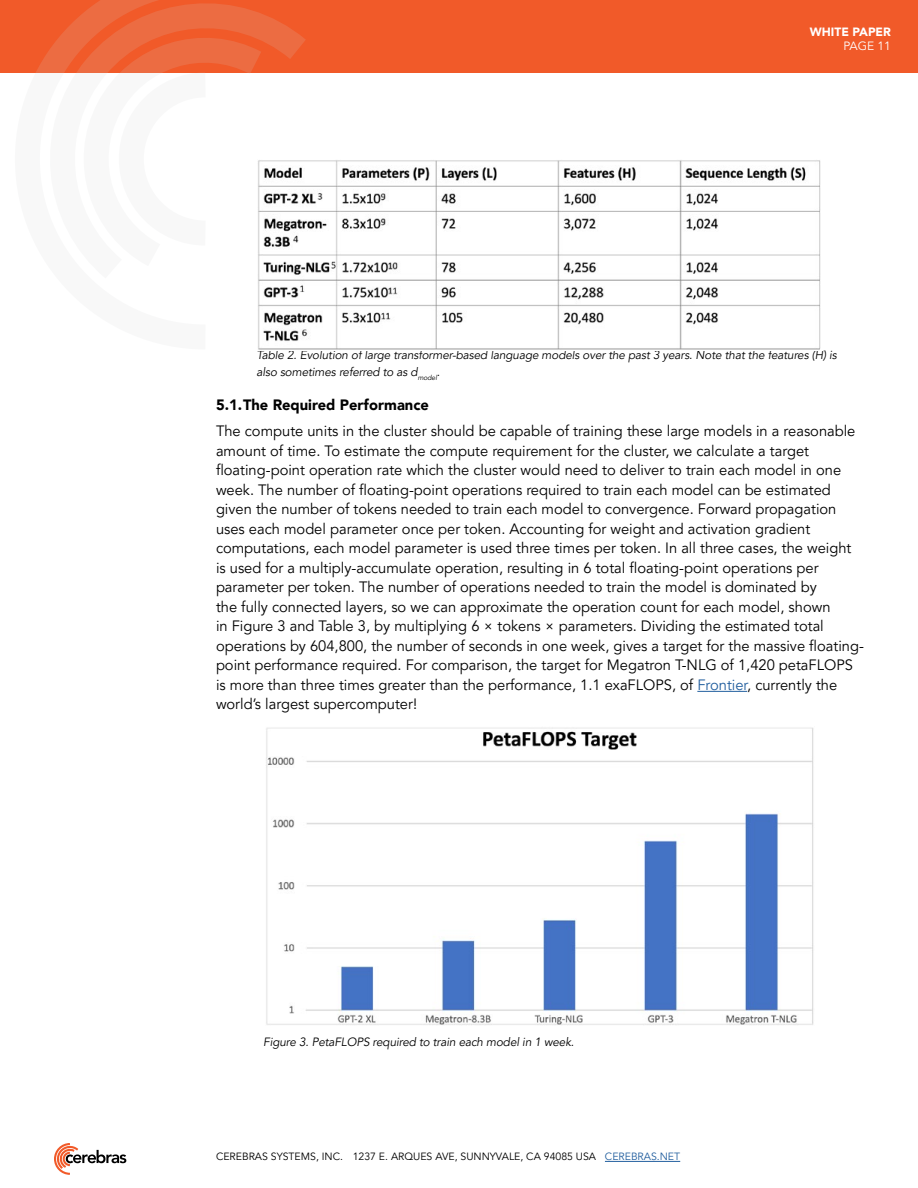
<style>
.page{position:relative;width:918px;height:1188px;background:#fff}
.page>*{position:absolute;margin:0;border:0;box-sizing:border-box;transform-origin:0 0}
.t1{font:15px/19.5px "Avenir LT Pro";color:#000}
.t2{font:900 15px "Avenir LT Pro";color:#000}
.t3{font:italic 12px/16.5px "Avenir LT Pro";letter-spacing:-.01em;color:#000}
.t4{font:900 12px "Avenir LT Pro";color:#fff}
.t5{font:12px "Avenir LT Pro";color:#fff}
.t6{font:10.5px "Avenir LT Pro";color:#000}
.s1{color:#215e9e}
</style>
<div class="page">
<div style="left:0;top:0;width:918px;height:73px;background:#f15a29"></div>
<svg style="left:45px;top:0;width:261px;height:73px"></svg>
<svg style="left:81px;top:21px;width:208px;height:52px"></svg>
<svg style="left:106px;top:60px;width:139px;height:13px"></svg>
<svg style="left:54px;top:1143px;width:72px;height:32px"></svg>
<hr style="left:605px;top:1161px;width:75px;height:1px;background:#215e9e">
<hr style="left:697px;top:691px;width:50px;height:1px;background:#215e9e">
<img style="left:266px;top:727px;width:548px;height:298px">
<img style="left:258px;top:160px;width:563px;height:190px">
<p class="t4" style="left:810px;top:24px;width:83px">WHITE PAPER</p>
<p class="t5" style="left:844px;top:39px;width:49px">PAGE 11</p>
<p class="t3" style="left:256px;top:347px;width:582px">Table 2. Evolution of large transformer-based language models over the past 3 years. Note that the features (H) is also sometimes referred to as d<sub>model</sub>.</p>
<p class="t2" style="left:216px;top:396px;width:214px">5.1.The Required Performance</p>
<p class="t1" style="left:216px;top:422px;width:650px">The compute units in the cluster should be capable of training these large models in a reasonable amount of time. To estimate the compute requirement for the cluster, we calculate a target floating-point operation rate which the cluster would need to deliver to train each model in one week. The number of floating-point operations required to train each model can be estimated given the number of tokens needed to train each model to convergence. Forward propagation uses each model parameter once per token. Accounting for weight and activation gradient computations, each model parameter is used three times per token. In all three cases, the weight is used for a multiply-accumulate operation, resulting in 6 total floating-point operations per parameter per token. The number of operations needed to train the model is dominated by<br>the fully connected layers, so we can approximate the operation count for each model, shown<br>in Figure 3 and Table 3, by multiplying 6 × tokens × parameters. Dividing the estimated total operations by 604,800, the number of seconds in one week, gives a target for the massive floating&shy;point performance required. For comparison, the target for Megatron T-NLG of 1,420 petaFLOPS is more than three times greater than the performance, 1.1 exaFLOPS, of <span class="s1">Frontier</span>, currently the world’s largest supercomputer!</p>
<p class="t3" style="left:263px;top:1034px;width:312px">Figure 3. PetaFLOPS required to train each model in 1 week.</p>
<p class="t6" style="left:216px;top:1150px;width:466px">CEREBRAS SYSTEMS, INC. 1237 E. ARQUES AVE, SUNNYVALE, CA 94085 USA <span class="s1">CEREBRAS.NET</span></p>
</div>
